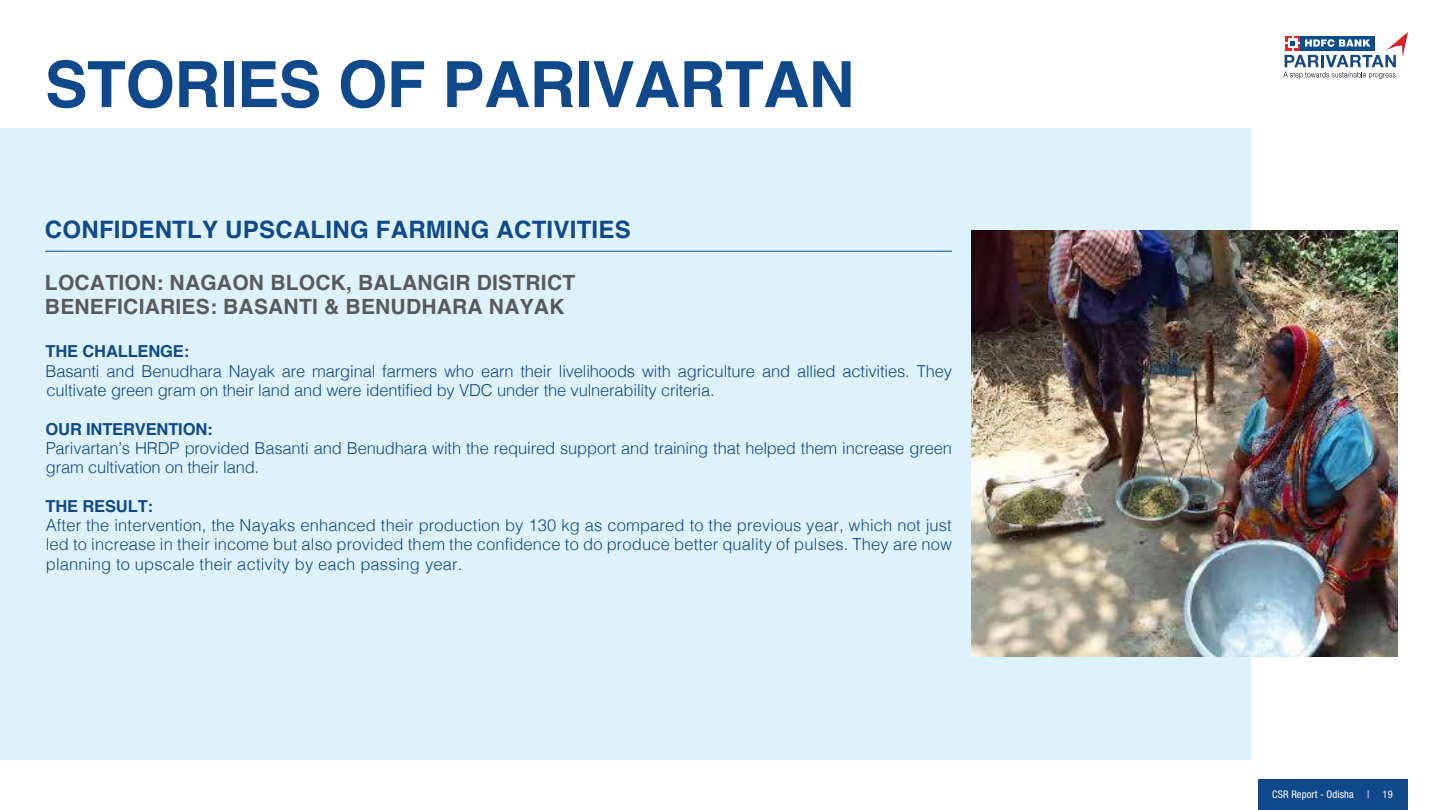
<style>
.page{position:relative;width:1440px;height:810px;background:#fff}
.page>*{position:absolute;margin:0;border:0;box-sizing:border-box;transform-origin:0 0}
.t1{font:700 63.75px "Helvetica";letter-spacing:-.01em;color:#10498b}
.t2{font:700 24px "Helvetica";letter-spacing:.01em;color:#10498b}
.t3{font:700 21px/23.9px "Helvetica";letter-spacing:.01em;color:#585a5b}
.t4{font:300 16.5px/19.3px "Helvetica";letter-spacing:-.01em;color:#10498b}
.t5{font:700 16.5px "Helvetica";letter-spacing:-.01em;color:#10498b}
.t6{font:condensed 10.5px "Helvetica Neue LT Std";letter-spacing:.01em;color:#fff}
</style>
<div class="page">
<div style="left:0;top:128px;width:1251px;height:631px;background:#def2fb"></div>
<hr style="left:45px;top:251px;width:907px;height:1px;background:#10498b">
<div style="left:1258px;top:779px;width:150px;height:31px;background:#10498b"></div>
<svg style="left:1283px;top:32px;width:125px;height:47px"></svg>
<img style="left:971px;top:231px;width:426px;height:426px">
<h1 class="t1" style="left:45px;top:44px;width:811px">STORIES OF PARIVARTAN</h1>
<h2 class="t2" style="left:45px;top:215px;width:587px">CONFIDENTLY UPSCALING FARMING ACTIVITIES</h2>
<p class="t3" style="left:45px;top:271px;width:532px">LOCATION: NAGAON BLOCK, BALANGIR DISTRICT<br>BENEFICIARIES: BASANTI &amp; BENUDHARA NAYAK</p>
<p class="t5" style="left:46px;top:341px;width:145px">THE CHALLENGE:</p>
<p class="t4" style="left:46px;top:360px;width:908px">Basanti and Benudhara Nayak are marginal farmers who earn their livelihoods with agriculture and allied activities. They cultivate green gram on their land and were identified by VDC under the vulnerability criteria.</p>
<p class="t5" style="left:46px;top:418px;width:169px">OUR INTERVENTION:</p>
<p class="t4" style="left:46px;top:437px;width:908px">Parivartan’s HRDP provided Basanti and Benudhara with the required support and training that helped them increase green gram cultivation on their land.</p>
<p class="t5" style="left:46px;top:496px;width:109px">THE RESULT:</p>
<p class="t4" style="left:46px;top:514px;width:908px;text-align:justify">After the intervention, the Nayaks enhanced their production by 130 kg as compared to the previous year, which not just led to increase in their income but also provided them the confidence to do produce better quality of pulses. They are now planning to upscale their activity by each passing year.</p>
<p class="t6" style="left:1272px;top:788px;width:83px">CSR Report - Odisha</p>
<p class="t6" style="left:1367px;top:788px;width:4px">|</p>
<p class="t6" style="left:1383px;top:788px;width:12px">19</p>
</div>
